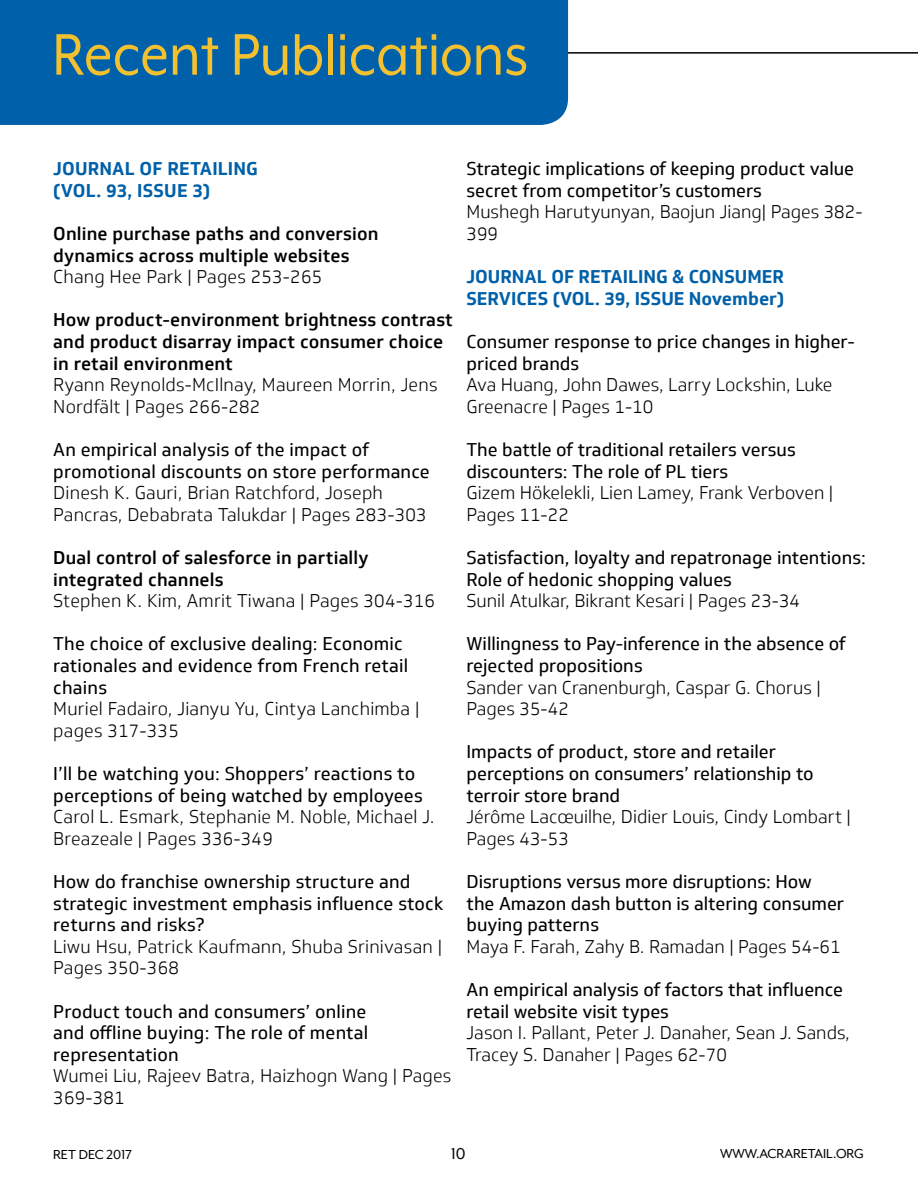
<style>
.page{position:relative;width:918px;height:1188px;background:#fff}
.page>*{position:absolute;margin:0;border:0;box-sizing:border-box;transform-origin:0 0}
.t1{font:67.5px "Mr Eaves XL Mod OT";color:#f3c130;scale:.9 1}
.t2{font:18px/21.6px "Soleto";color:#000}
.t3{font:300 18px/21.6px "Soleto";color:#000}
.t4{font:500 18px/21.6px "Soleto";letter-spacing:.01em;color:#000}
.t5{font:700 18px/21.6px "Soleto";color:#0060a9}
.t6{font:18px "Mr Eaves XL Mod OT";color:#000}
.t7{font:15px "Mr Eaves XL Mod OT";color:#000}
</style>
<div class="page">
<hr style="left:0;top:52px;width:918px;height:2px;background:#000">
<div style="left:0;top:0;width:568px;height:125px;background:#0060a9"></div>
<h1 class="t1" style="left:53px;top:21px;width:530px">Recent Publications</h1>
<p class="t5" style="left:53px;top:158px;width:206px">JOURNAL OF RETAILING (VOL. 93, ISSUE 3)</p>
<p class="t4" style="left:53px;top:223px;width:327px">Online purchase paths and conversion dynamics across multiple websites</p>
<p class="t3" style="left:53px;top:266px;width:270px">Chang Hee Park | Pages 253-265</p>
<p class="t4" style="left:53px;top:309px;width:401px">How product-environment brightness contrast and product disarray impact consumer choice in retail environment</p>
<p class="t3" style="left:53px;top:374px;width:386px">Ryann Reynolds-McIlnay, Maureen Morrin, Jens<br>Nordfält | Pages 266-282</p>
<p class="t2" style="left:53px;top:439px;width:378px">An empirical analysis of the impact of promotional discounts on store performance</p>
<p class="t3" style="left:53px;top:482px;width:375px">Dinesh K. Gauri, Brian Ratchford, Joseph<br>Pancras, Debabrata Talukdar | Pages 283-303</p>
<p class="t4" style="left:53px;top:547px;width:317px">Dual control of salesforce in partially integrated channels</p>
<p class="t3" style="left:53px;top:590px;width:383px">Stephen K. Kim, Amrit Tiwana | Pages 304-316</p>
<p class="t2" style="left:53px;top:633px;width:356px">The choice of exclusive dealing: Economic rationales and evidence from French retail chains</p>
<p class="t3" style="left:53px;top:698px;width:368px">Muriel Fadairo, Jianyu Yu, Cintya Lanchimba | pages 317-335</p>
<p class="t2" style="left:53px;top:763px;width:371px">I’ll be watching you: Shoppers’ reactions to perceptions of being watched by employees</p>
<p class="t3" style="left:53px;top:806px;width:383px">Carol L. Esmark, Stephanie M. Noble, Michael J.<br>Breazeale | Pages 336-349</p>
<p class="t2" style="left:53px;top:871px;width:392px">How do franchise ownership structure and strategic investment emphasis influence stock returns and risks?</p>
<p class="t3" style="left:53px;top:936px;width:390px">Liwu Hsu, Patrick Kaufmann, Shuba Srinivasan |<br>Pages 350-368</p>
<p class="t2" style="left:53px;top:1001px;width:316px;text-align:justify">Product touch and consumers’ online and offline buying: The role of mental representation</p>
<p class="t3" style="left:53px;top:1065px;width:400px">Wumei Liu, Rajeev Batra, Haizhogn Wang | Pages<br>369-381</p>
<p class="t2" style="left:466px;top:158px;width:389px">Strategic implications of keeping product value secret from competitor’s customers</p>
<p class="t3" style="left:466px;top:201px;width:398px">Mushegh Harutyunyan, Baojun Jiang| Pages 382-<br>399</p>
<p class="t5" style="left:466px;top:266px;width:319px">JOURNAL OF RETAILING &amp; CONSUMER<br>SERVICES (VOL. 39, ISSUE November)</p>
<p class="t2" style="left:466px;top:331px;width:390px">Consumer response to price changes in higher&shy;priced brands</p>
<p class="t3" style="left:466px;top:374px;width:368px">Ava Huang, John Dawes, Larry Lockshin, Luke<br>Greenacre | Pages 1-10</p>
<p class="t2" style="left:466px;top:439px;width:331px">The battle of traditional retailers versus discounters: The role of PL tiers</p>
<p class="t3" style="left:466px;top:482px;width:368px">Gizem Hökelekli, Lien Lamey, Frank Verboven |<br>Pages 11-22</p>
<p class="t2" style="left:466px;top:547px;width:401px">Satisfaction, loyalty and repatronage intentions:<br>Role of hedonic shopping values</p>
<p class="t3" style="left:466px;top:590px;width:335px">Sunil Atulkar, Bikrant Kesari | Pages 23-34</p>
<p class="t2" style="left:466px;top:633px;width:381px">Willingness to Pay-inference in the absence of rejected propositions</p>
<p class="t3" style="left:466px;top:677px;width:356px">Sander van Cranenburgh, Caspar G. Chorus |<br>Pages 35-42</p>
<p class="t2" style="left:466px;top:741px;width:349px">Impacts of product, store and retailer perceptions on consumers’ relationship to terroir store brand</p>
<p class="t3" style="left:466px;top:806px;width:386px">Jérôme Lacœuilhe, Didier Louis, Cindy Lombart |<br>Pages 43-53</p>
<p class="t2" style="left:466px;top:871px;width:379px">Disruptions versus more disruptions: How the Amazon dash button is altering consumer buying patterns</p>
<p class="t3" style="left:466px;top:936px;width:376px">Maya F. Farah, Zahy B. Ramadan | Pages 54-61</p>
<p class="t2" style="left:466px;top:979px;width:378px">An empirical analysis of factors that influence retail website visit types</p>
<p class="t3" style="left:466px;top:1022px;width:385px">Jason I. Pallant, Peter J. Danaher, Sean J. Sands,<br>Tracey S. Danaher | Pages 62-70</p>
<p class="t7" style="left:53px;top:1147px;width:80px">RET DEC 2017</p>
<p class="t6" style="left:451px;top:1144px;width:16px">10</p>
<p class="t7" style="left:720px;top:1146px;width:145px">WWW.ACRARETAIL.ORG</p>
</div>
